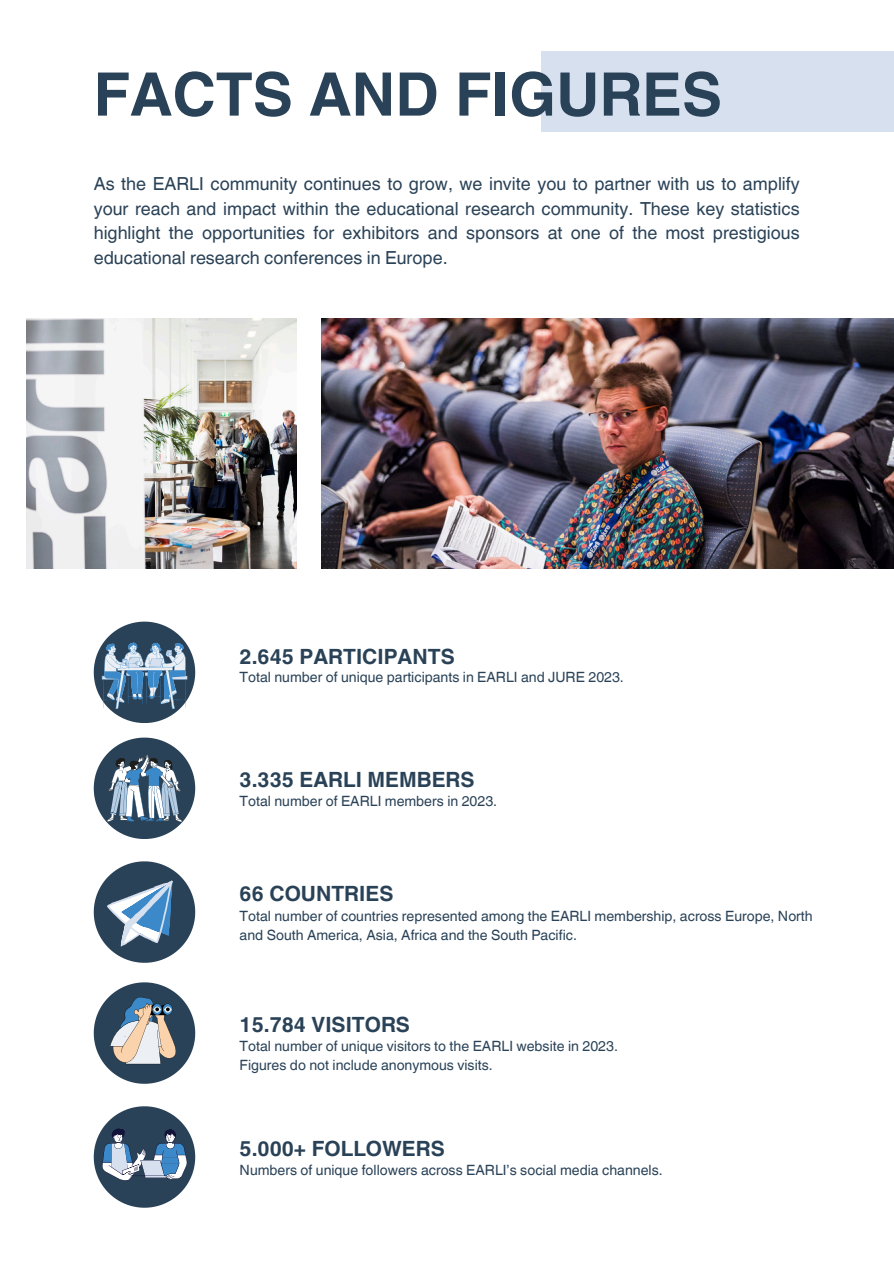
<style>
.page{position:relative;width:894px;height:1264px;background:#fff}
.page>*{position:absolute;margin:0;border:0;box-sizing:border-box;transform-origin:0 0}
.t1{font:700 60px "Helvetica World";color:#2a4257}
.t2{font:700 21px "Helvetica World";color:#2a4257}
.t3{font:18px/24.8px "Helvetica World";color:#2a4257;text-align:justify}
.t4{font:14.25px "Helvetica World";color:#2a4257}
</style>
<div class="page">
<img style="left:321px;top:318px;width:572px;height:250px">
<img style="left:27px;top:318px;width:269px;height:250px">
<div style="left:540px;top:51px;width:353px;height:81px;background:#d6e0ee"></div>
<svg style="left:94px;top:737px;width:101px;height:101px"></svg>
<svg style="left:94px;top:982px;width:101px;height:101px"></svg>
<svg style="left:94px;top:1106px;width:101px;height:101px"></svg>
<svg style="left:94px;top:861px;width:101px;height:101px"></svg>
<svg style="left:94px;top:621px;width:101px;height:102px"></svg>
<h1 class="t1" style="left:94px;top:45px;width:629px">FACTS AND FIGURES</h1>
<p class="t3" style="left:94px;top:171px;width:707px">As the EARLI community continues to grow, we invite you to partner with us to amplify your reach and impact within the educational research community. These key statistics highlight the opportunities for exhibitors and sponsors at one of the most prestigious educational research conferences in Europe.</p>
<p class="t2" style="left:239px;top:639px;width:216px">2.645 PARTICIPANTS</p>
<h3 class="t4" style="left:239px;top:669px;width:385px">Total number of unique participants in EARLI and JURE 2023.</h3>
<p class="t2" style="left:239px;top:762px;width:236px">3.335 EARLI MEMBERS</p>
<p class="t4" style="left:239px;top:792px;width:259px">Total number of EARLI members in 2023.</p>
<h2 class="t2" style="left:239px;top:876px;width:155px">66 COUNTRIES</h2>
<h2 class="t4" style="left:239px;top:907px;width:574px">Total number of countries represented among the EARLI membership, across Europe, North</h2>
<p class="t4" style="left:239px;top:926px;width:339px">and South America, Asia, Africa and the South Pacific.</p>
<p class="t2" style="left:239px;top:1007px;width:172px">15.784 VISITORS</p>
<p class="t4" style="left:239px;top:1037px;width:380px">Total number of unique visitors to the EARLI website in 2023.</p>
<p class="t4" style="left:239px;top:1056px;width:254px">Figures do not include anonymous visits.</p>
<p class="t2" style="left:239px;top:1131px;width:207px">5.000+ FOLLOWERS</p>
<p class="t4" style="left:239px;top:1161px;width:424px">Numbers of unique followers across EARLI’s social media channels.</p>
</div>
